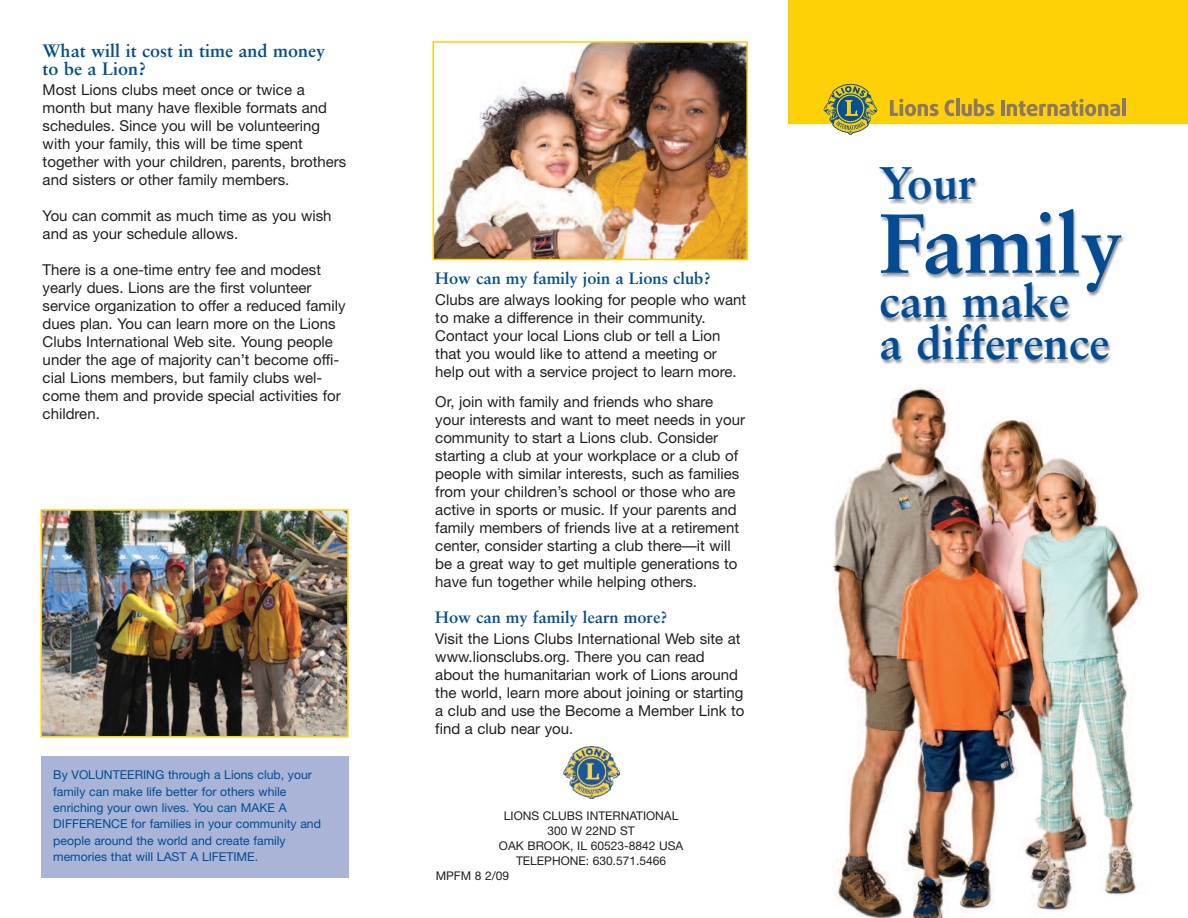
<style>
.page{position:relative;width:1188px;height:918px;background:#fff}
.page>*{position:absolute;margin:0;border:0;box-sizing:border-box;transform-origin:0 0}
.t1{font:700 84px "Sabon";color:#014d95}
.t2{font:700 45.75px/42.2px "Sabon";color:#014d95}
.t3{font:700 18px/18px "Sabon";color:#014d95}
.t4{font:700 16.5px "Sabon";color:#014d95}
.t5{font:15px/18px "Helvetica Neue";color:#231f20}
.t6{font:12.3px/16.4px "Helvetica Neue";color:#014d95}
.t7{font:12px "Helvetica Neue";color:#231f20}
</style>
<div class="page">
<img style="left:564px;top:746px;width:55px;height:53px">
<img style="left:43px;top:512px;width:303px;height:222px">
<div style="left:40px;top:509px;width:309px;height:228px;border:2px solid #fed006"></div>
<div style="left:41px;top:756px;width:308px;height:122px;background:#a9b4d6"></div>
<img style="left:436px;top:44px;width:309px;height:213px">
<div style="left:433px;top:41px;width:315px;height:219px;border:2px solid #fed006"></div>
<div style="left:788px;top:0;width:400px;height:123px;background:#fed006"></div>
<svg style="left:824px;top:84px;width:53px;height:51px"></svg>
<svg style="left:890px;top:99px;width:49px;height:17px"></svg>
<svg style="left:945px;top:100px;width:9px;height:16px"></svg>
<hr style="left:956px;top:99px;width:4px;height:17px;background:#8a7966">
<svg style="left:962px;top:99px;width:32px;height:17px"></svg>
<hr style="left:1001px;top:100px;width:4px;height:16px;background:#8a7966">
<svg style="left:1007px;top:99px;width:113px;height:17px"></svg>
<hr style="left:1122px;top:99px;width:4px;height:17px;background:#8a7966">
<img style="left:832px;top:397px;width:310px;height:521px">
<img style="left:880px;top:169px;width:244px;height:228px">
<p class="t3" style="left:43px;top:43px;width:284px">What will it cost in time and money to be a Lion?</p>
<p class="t5" style="left:43px;top:82px;width:305px">Most Lions clubs meet once or twice a month but many have flexible formats and schedules. Since you will be volunteering with your family, this will be time spent together with your children, parents, brothers and sisters or other family members.</p>
<p class="t5" style="left:43px;top:208px;width:290px">You can commit as much time as you wish and as your schedule allows.</p>
<p class="t5" style="left:43px;top:262px;width:304px">There is a one-time entry fee and modest yearly dues. Lions are the first volunteer service organization to offer a reduced family dues plan. You can learn more on the Lions Clubs International Web site. Young people under the age of majority can’t become offi&shy;cial Lions members, but family clubs wel&shy;come them and provide special activities for children.</p>
<p class="t4" style="left:435px;top:271px;width:277px">How can my family join a Lions club?</p>
<p class="t5" style="left:435px;top:292px;width:312px">Clubs are always looking for people who want to make a difference in their community.<br>Contact your local Lions club or tell a Lion that you would like to attend a meeting or help out with a service project to learn more.</p>
<p class="t5" style="left:435px;top:394px;width:311px">Or, join with family and friends who share your interests and want to meet needs in your community to start a Lions club. Consider starting a club at your workplace or a club of people with similar interests, such as families from your children’s school or those who are active in sports or music. If your parents and family members of friends live at a retirement center, consider starting a club there—it will be a great way to get multiple generations to have fun together while helping others.</p>
<p class="t4" style="left:435px;top:610px;width:234px">How can my family learn more?</p>
<p class="t5" style="left:435px;top:631px;width:311px">Visit the Lions Clubs International Web site at www.lionsclubs.org. There you can read about the humanitarian work of Lions around the world, learn more about joining or starting a club and use the Become a Member Link to find a club near you.</p>
<p class="t6" style="left:53px;top:768px;width:269px">By VOLUNTEERING through a Lions club, your family can make life better for others while enriching your own lives. You can MAKE A DIFFERENCE for families in your community and people around the world and create family memories that will LAST A LIFETIME.</p>
<p class="t7" style="left:504px;top:812px;width:176px">LIONS CLUBS INTERNATIONAL</p>
<p class="t7" style="left:548px;top:827px;width:89px">300 W 22ND ST</p>
<p class="t7" style="left:499px;top:842px;width:186px">OAK BROOK, IL 60523-8842 USA</p>
<p class="t7" style="left:516px;top:857px;width:152px">TELEPHONE: 630.571.5466</p>
<p class="t7" style="left:436px;top:872px;width:75px">MPFM 8 2/09</p>
<h2 class="t2" style="left:879px;top:166px;width:98px">Your</h2>
<h1 class="t1" style="left:879px;top:209px;width:245px">Family</h1>
<h2 class="t2" style="left:879px;top:284px;width:232px">can make<br>a difference</h2>
</div>
